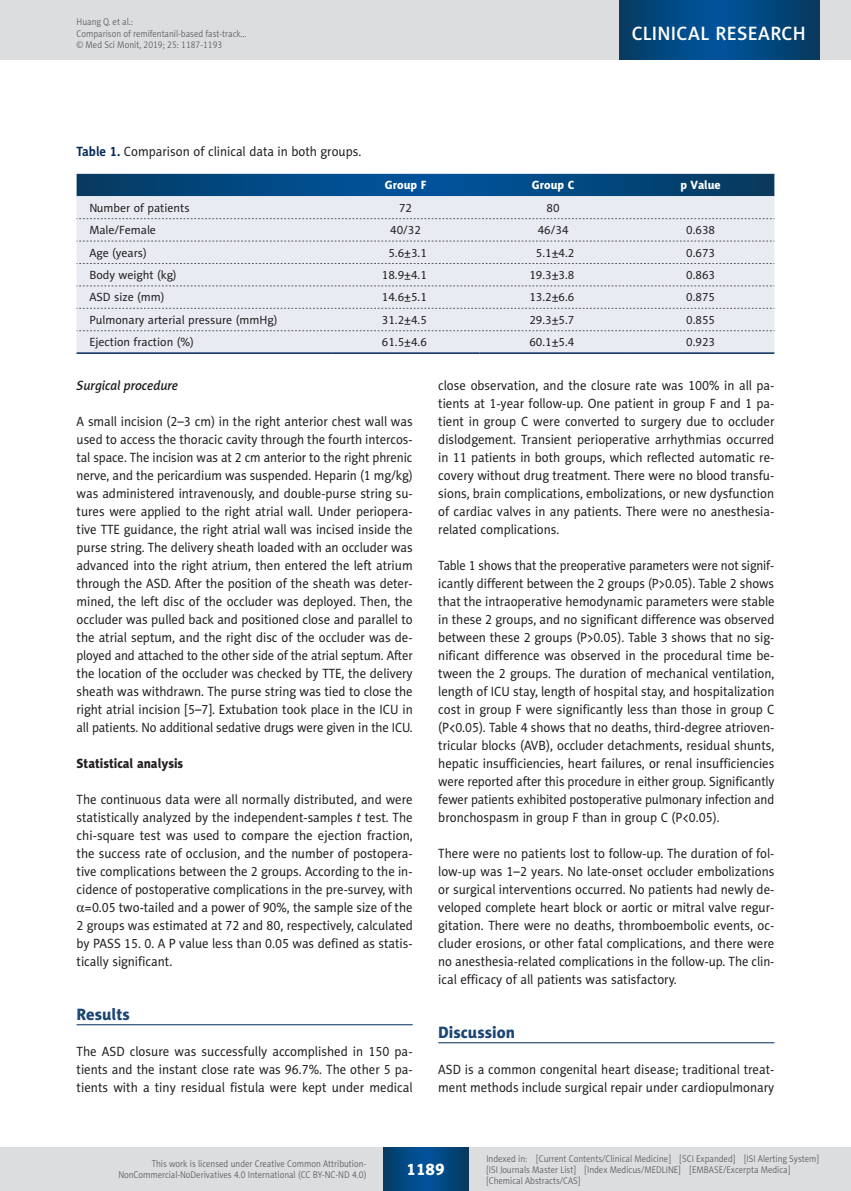
<style>
.page{position:relative;width:851px;height:1191px;background:#fff}
.page>*{position:absolute;margin:0;border:0;box-sizing:border-box;transform-origin:0 0}
.t1{font:19.5px "Naomi Sans EFN Medium";letter-spacing:.015em;color:#fff}
.MSM_Headline_1{font:16.5px "Naomi Sans EFN Heavy";color:#1a4574}
.t2{font:16.5px "Naomi Sans EFN Heavy";color:#fff}
.MSM_Body{font:13.5px/18px "Naomi Sans EFN";color:#231f20;text-align:justify;scale:.95 1}
.MSM_Body-2{font:13.5px/18px "Naomi Sans EFN";color:#231f20;text-align:justify;scale:.93 1}
.MSM_Headline_2{font:13.5px "Naomi Sans EFN Heavy";color:#231f20;scale:.95 1}
.MSM_Headline_3{font:italic 13.5px "Naomi Sans EFN Medium";color:#231f20;scale:.95 1}
.MSM_Tabela_zawartosc{font:12px "Naomi Sans EFN";color:#231f20}
.MSM_Tabela_Head{font:12px "Naomi Sans EFN Heavy";color:#fff}
.MSM_pagina_zywa{font:9.75px/11.2px "Naomi Sans EFN Light";color:#57585a;scale:.9 1}
.MSM_pagina_sygnatura{font:9.75px "Naomi Sans EFN Light";color:#57585a;scale:.9 1}
.s1{font-weight:700;color:#00295c}
.s2{font-style:italic}
.s3{font-family:"Standard Sym L"}
</style>
<div class="page">
<hr style="left:77px;top:1024px;width:335px;height:1px;background:#00295c">
<hr style="left:438px;top:1042px;width:336px;height:1px;background:#00295c">
<svg style="left:77px;top:174px;width:697px;height:22px;background:#02477e"></svg>
<div style="left:77px;top:196px;width:697px;height:156px;background:#e8ebf2"></div>
<svg style="left:77px;top:218px;width:697px;height:1px"></svg>
<svg style="left:77px;top:241px;width:697px;height:1px"></svg>
<svg style="left:77px;top:263px;width:697px;height:1px"></svg>
<svg style="left:77px;top:286px;width:697px;height:1px"></svg>
<svg style="left:77px;top:308px;width:697px;height:1px"></svg>
<svg style="left:77px;top:330px;width:697px;height:1px"></svg>
<hr style="left:77px;top:352px;width:255px;height:2px;background:#00295c">
<hr style="left:332px;top:352px;width:147px;height:2px;background:#00295c">
<hr style="left:479px;top:352px;width:147px;height:2px;background:#00295c">
<hr style="left:626px;top:352px;width:148px;height:2px;background:#00295c">
<div style="left:0;top:1148px;width:850px;height:43px;background:#dcdddf"></div>
<svg style="left:383px;top:1147px;width:85px;height:43px;background:#02477e"></svg>
<div style="left:0;top:0;width:850px;height:60px;background:#dcdddf"></div>
<svg style="left:619px;top:0;width:200px;height:60px;background:#02477e"></svg>
<p class="MSM_pagina_zywa" style="left:77px;top:16px;width:190px">Huang Q. et al.:<br>Comparison of remifentanil-based fast-track…</p>
<p class="MSM_pagina_sygnatura" style="left:77px;top:39px;width:163px">© Med Sci Monit, 2019; 25: 1187-1193</p>
<h1 class="t1" style="left:631px;top:22px;width:175px">CLINICAL RESEARCH</h1>
<p class="MSM_Body" style="left:77px;top:142px;width:301px"><span class="s1">Table 1.</span> Comparison of clinical data in both groups.</p>
<p class="MSM_Tabela_Head" style="left:385px;top:178px;width:43px">Group F</p>
<p class="MSM_Tabela_Head" style="left:532px;top:178px;width:44px">Group C</p>
<p class="MSM_Tabela_Head" style="left:680px;top:178px;width:42px">p Value</p>
<p class="MSM_Tabela_zawartosc" style="left:89px;top:201px;width:102px">Number of patients</p>
<p class="MSM_Tabela_zawartosc" style="left:399px;top:201px;width:15px">72</p>
<p class="MSM_Tabela_zawartosc" style="left:546px;top:201px;width:15px">80</p>
<p class="MSM_Tabela_zawartosc" style="left:89px;top:223px;width:68px">Male/Female</p>
<p class="MSM_Tabela_zawartosc" style="left:390px;top:223px;width:32px">40/32</p>
<p class="MSM_Tabela_zawartosc" style="left:537px;top:223px;width:32px">46/34</p>
<p class="MSM_Tabela_zawartosc" style="left:686px;top:223px;width:30px">0.638</p>
<p class="MSM_Tabela_zawartosc" style="left:89px;top:246px;width:59px">Age (years)</p>
<p class="MSM_Tabela_zawartosc" style="left:388px;top:246px;width:40px">5.6±3.1</p>
<p class="MSM_Tabela_zawartosc" style="left:536px;top:246px;width:40px">5.1±4.2</p>
<p class="MSM_Tabela_zawartosc" style="left:686px;top:246px;width:30px">0.673</p>
<p class="MSM_Tabela_zawartosc" style="left:89px;top:268px;width:89px">Body weight (kg)</p>
<p class="MSM_Tabela_zawartosc" style="left:382px;top:268px;width:46px">18.9±4.1</p>
<p class="MSM_Tabela_zawartosc" style="left:529px;top:268px;width:46px">19.3±3.8</p>
<p class="MSM_Tabela_zawartosc" style="left:686px;top:268px;width:30px">0.863</p>
<p class="MSM_Tabela_zawartosc" style="left:89px;top:290px;width:77px">ASD size (mm)</p>
<p class="MSM_Tabela_zawartosc" style="left:382px;top:290px;width:46px">14.6±5.1</p>
<p class="MSM_Tabela_zawartosc" style="left:529px;top:290px;width:46px">13.2±6.6</p>
<p class="MSM_Tabela_zawartosc" style="left:686px;top:290px;width:30px">0.875</p>
<p class="MSM_Tabela_zawartosc" style="left:89px;top:313px;width:189px">Pulmonary arterial pressure (mmHg)</p>
<p class="MSM_Tabela_zawartosc" style="left:382px;top:313px;width:46px">31.2±4.5</p>
<p class="MSM_Tabela_zawartosc" style="left:529px;top:313px;width:46px">29.3±5.7</p>
<p class="MSM_Tabela_zawartosc" style="left:686px;top:313px;width:30px">0.855</p>
<p class="MSM_Tabela_zawartosc" style="left:89px;top:335px;width:106px">Ejection fraction (%)</p>
<p class="MSM_Tabela_zawartosc" style="left:382px;top:335px;width:46px">61.5±4.6</p>
<p class="MSM_Tabela_zawartosc" style="left:529px;top:335px;width:46px">60.1±5.4</p>
<p class="MSM_Tabela_zawartosc" style="left:686px;top:335px;width:30px">0.923</p>
<p class="MSM_Headline_3" style="left:77px;top:378px;width:108px">Surgical procedure</p>
<p class="MSM_Body" style="left:77px;top:412px;width:355px">A small incision (2–3 cm) in the right anterior chest wall was used to access the thoracic cavity through the fourth intercos&shy;tal space. The incision was at 2 cm anterior to the right phrenic nerve, and the pericardium was suspended. Heparin (1 mg/kg) was administered intravenously, and double-purse string su&shy;tures were applied to the right atrial wall. Under periopera&shy;tive TTE guidance, the right atrial wall was incised inside the purse string. The delivery sheath loaded with an occluder was advanced into the right atrium, then entered the left atrium through the ASD. After the position of the sheath was deter&shy;mined, the left disc of the occluder was deployed. Then, the occluder was pulled back and positioned close and parallel to the atrial septum, and the right disc of the occluder was de&shy;ployed and attached to the other side of the atrial septum. After the location of the occluder was checked by TTE, the delivery sheath was withdrawn. The purse string was tied to close the right atrial incision [5–7]. Extubation took place in the ICU in all patients. No additional sedative drugs were given in the ICU.</p>
<p class="MSM_Headline_2" style="left:77px;top:755px;width:114px">Statistical analysis</p>
<p class="MSM_Body" style="left:77px;top:790px;width:355px">The continuous data were all normally distributed, and were statistically analyzed by the independent-samples <span class="s2">t</span> test. The chi-square test was used to compare the ejection fraction, the success rate of occlusion, and the number of postopera&shy;tive complications between the 2 groups. According to the in&shy;cidence of postoperative complications in the pre-survey, with <span class="s3">a</span>=0.05 two-tailed and a power of 90%, the sample size of the 2 groups was estimated at 72 and 80, respectively, calculated by PASS 15. 0. A P value less than 0.05 was defined as statis&shy;tically significant.</p>
<p class="MSM_Headline_1" style="left:77px;top:1004px;width:55px">Results</p>
<p class="MSM_Body" style="left:77px;top:1042px;width:355px">The ASD closure was successfully accomplished in 150 pa&shy;tients and the instant close rate was 96.7%. The other 5 pa&shy;tients with a tiny residual fistula were kept under medical</p>
<p class="MSM_Body" style="left:438px;top:376px;width:355px">close observation, and the closure rate was 100% in all pa&shy;tients at 1-year follow-up. One patient in group F and 1 pa&shy;tient in group C were converted to surgery due to occluder dislodgement. Transient perioperative arrhythmias occurred in 11 patients in both groups, which reflected automatic re&shy;covery without drug treatment. There were no blood transfu&shy;sions, brain complications, embolizations, or new dysfunction of cardiac valves in any patients. There were no anesthesia&shy;related complications.</p>
<p class="MSM_Body-2" style="left:438px;top:556px;width:363px">Table 1 shows that the preoperative parameters were not signif&shy;icantly different between the 2 groups (P&gt;0.05). Table 2 shows that the intraoperative hemodynamic parameters were stable in these 2 groups, and no significant difference was observed between these 2 groups (P&gt;0.05). Table 3 shows that no sig&shy;nificant difference was observed in the procedural time be&shy;tween the 2 groups. The duration of mechanical ventilation, length of ICU stay, length of hospital stay, and hospitalization cost in group F were significantly less than those in group C (P&lt;0.05). Table 4 shows that no deaths, third-degree atrioven&shy;tricular blocks (AVB), occluder detachments, residual shunts, hepatic insufficiencies, heart failures, or renal insufficiencies were reported after this procedure in either group. Significantly fewer patients exhibited postoperative pulmonary infection and bronchospasm in group F than in group C (P&lt;0.05).</p>
<p class="MSM_Body" style="left:438px;top:844px;width:355px">There were no patients lost to follow-up. The duration of fol&shy;low-up was 1–2 years. No late-onset occluder embolizations or surgical interventions occurred. No patients had newly de&shy;veloped complete heart block or aortic or mitral valve regur&shy;gitation. There were no deaths, thromboembolic events, oc&shy;cluder erosions, or other fatal complications, and there were no anesthesia-related complications in the follow-up. The clin&shy;ical efficacy of all patients was satisfactory.</p>
<p class="MSM_Headline_1" style="left:438px;top:1022px;width:78px">Discussion</p>
<p class="MSM_Body" style="left:438px;top:1060px;width:355px">ASD is a common congenital heart disease; traditional treat&shy;ment methods include surgical repair under cardiopulmonary</p>
<p class="MSM_pagina_zywa" style="left:118px;top:1158px;width:277px;text-align:right">This work is licensed under Creative Common Attribution-<br>NonCommercial-NoDerivatives 4.0 International (CC BY-NC-ND 4.0)</p>
<p class="t2" style="left:406px;top:1159px;width:40px">1189</p>
<p class="MSM_pagina_zywa" style="left:486px;top:1152px;width:371px">Indexed in: [Current Contents/Clinical Medicine] [SCI Expanded] [ISI Alerting System] [ISI Journals Master List] [Index Medicus/MEDLINE] [EMBASE/Excerpta Medica] [Chemical Abstracts/CAS]</p>
</div>
